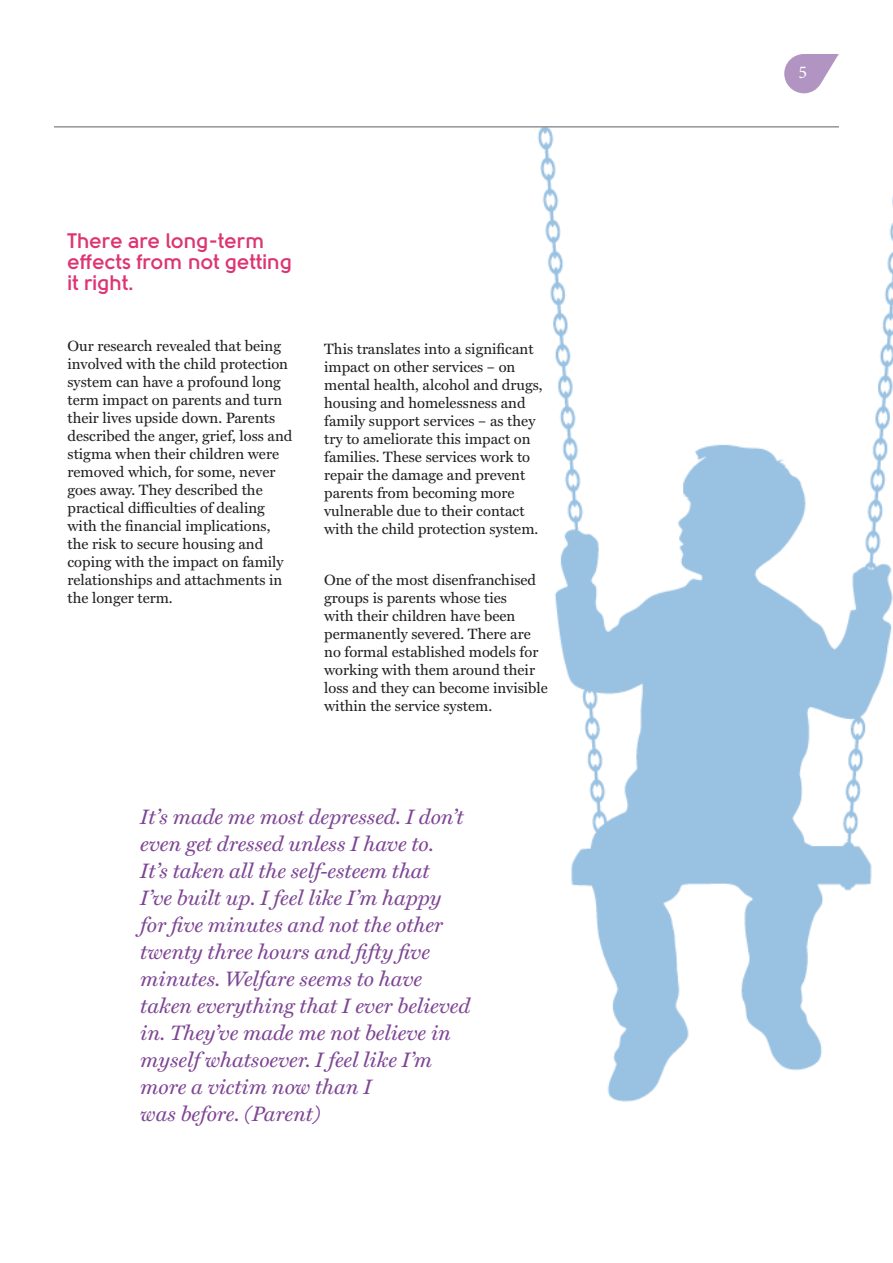
<style>
.page{position:relative;width:893px;height:1263px;background:#fff}
.page>*{position:absolute;margin:0;border:0;box-sizing:border-box;transform-origin:0 0}
._5_pull_child_copy{font:italic 21px/27px "Miller Text";color:#7e4594}
.Heading_3_child_sa{font:700 21px/21px "Solomon";color:#dd3472}
.t1{font:18px "Minion Pro";color:#fff}
.body_child{font:15px/18px "Miller Text";color:#231f20}
</style>
<div class="page">
<svg style="left:784px;top:54px;width:55px;height:39px"></svg>
<img style="left:538px;top:128px;width:355px;height:974px">
<hr style="left:54px;top:126px;width:785px;height:2px;background:#939598">
<p class="Heading_3_child_sa" style="left:68px;top:230px;width:226px">There are long-term effects from not getting it right.</p>
<p class="body_child" style="left:68px;top:337px;width:226px">Our research revealed that being involved with the child protection system can have a profound long term impact on parents and turn their lives upside down. Parents described the anger, grief, loss and stigma when their children were removed which, for some, never goes away. They described the practical difficulties of dealing with the financial implications, the risk to secure housing and coping with the impact on family relationships and attachments in the longer term.</p>
<p class="body_child" style="left:324px;top:340px;width:220px">This translates into a significant impact on other services – on mental health, alcohol and drugs, housing and homelessness and family support services – as they try to ameliorate this impact on families. These services work to repair the damage and prevent parents from becoming more vulnerable due to their contact with the child protection system.</p>
<p class="body_child" style="left:324px;top:571px;width:225px">One of the most disenfranchised groups is parents whose ties<br>with their children have been permanently severed. There are no formal established models for working with them around their loss and they can become invisible within the service system.</p>
<p class="_5_pull_child_copy" style="left:140px;top:804px;width:332px">It’s made me most depressed. I don’t even get dressed unless I have to.<br>It’s taken all the self-esteem that<br>I’ve built up. I feel like I’m happy for five minutes and not the other twenty three hours and fifty five minutes. Welfare seems to have taken everything that I ever believed in. They’ve made me not believe in myself whatsoever. I feel like I’m more a victim now than I<br>was before. (Parent)</p>
<p class="t1" style="left:798px;top:60px;width:10px">5</p>
</div>
